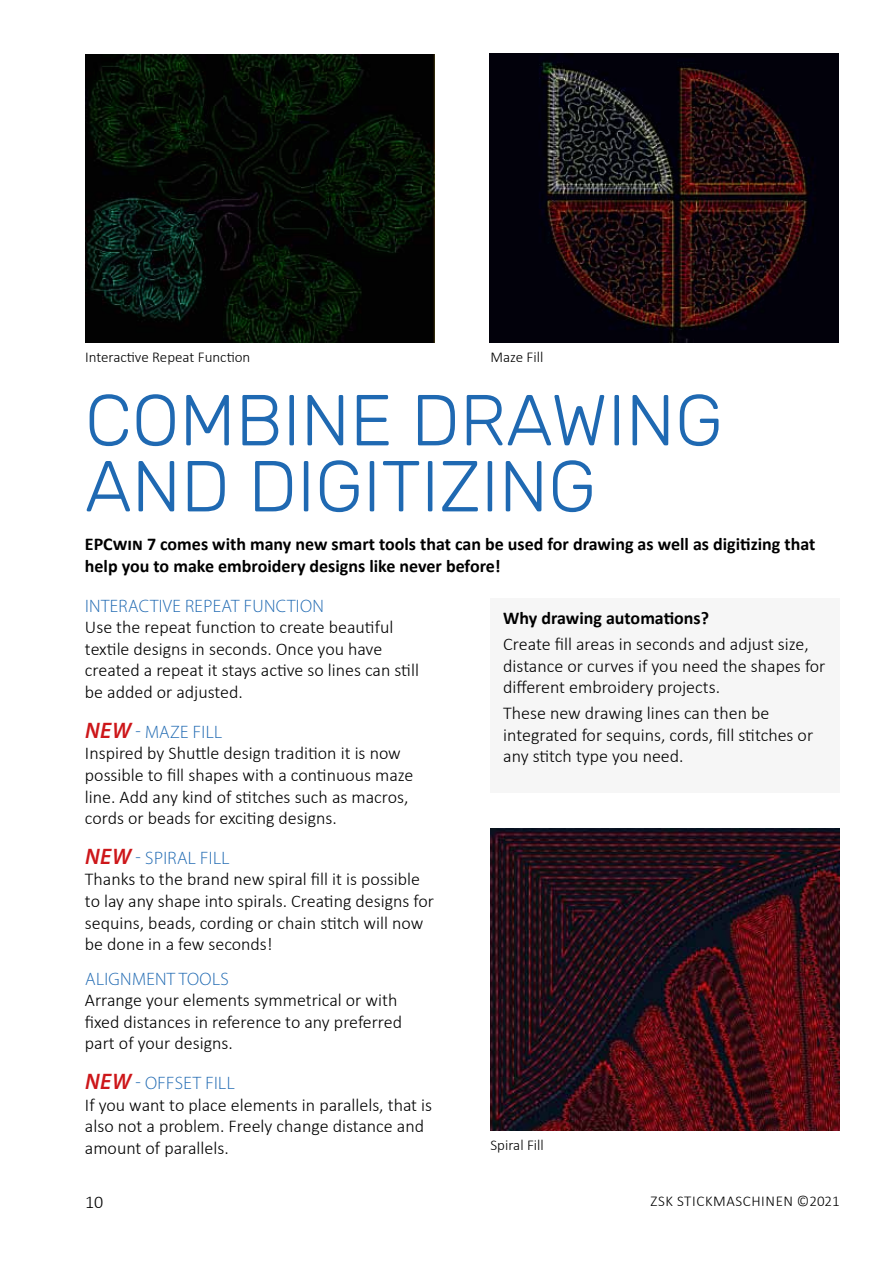
<style>
.page{position:relative;width:893px;height:1263px;background:#fff}
.page>*{position:absolute;margin:0;border:0;box-sizing:border-box;transform-origin:0 0}
.t1{font:300 72px/66px "Rubik";color:#1f69b2}
.t2{font:300 18px/21.6px "Calibri";color:#000}
.t3{font:700 18px/21.6px "Calibri";color:#000}
.t4{font:300 18px "Myriad Pro";letter-spacing:.02em;color:#1f69b2}
.t5{font:300 15px "Calibri";color:#000}
.t6{font:300 15px "Calibri";letter-spacing:.04em;color:#000}
.s1{font-weight:600;font-style:italic;font-size:22.5px;color:#cd171a}
</style>
<div class="page">
<img style="left:490px;top:828px;width:350px;height:302px">
<img style="left:85px;top:54px;width:349px;height:288px">
<img style="left:490px;top:53px;width:349px;height:289px">
<div style="left:490px;top:598px;width:350px;height:194px;background:#f6f6f6"></div>
<p class="t5" style="left:85px;top:347px;width:167px">Interactive Repeat Function</p>
<p class="t5" style="left:490px;top:347px;width:54px">Maze Fill</p>
<h1 class="t1" style="left:85px;top:389px;width:639px">COMBINE DRAWING<br>AND DIGITIZING</h1>
<p class="t3" style="left:85px;top:533px;width:732px">EPCwin 7 comes with many new smart tools that can be used for drawing as well as digitizing that help you to make embroidery designs like never before!</p>
<p class="t3" style="left:503px;top:607px;width:207px">Why drawing automations?</p>
<p class="t2" style="left:503px;top:633px;width:324px">Create fill areas in seconds and adjust size, distance or curves if you need the shapes for different embroidery projects.</p>
<p class="t2" style="left:503px;top:702px;width:311px">These new drawing lines can then be integrated for sequins, cords, fill stitches or any stitch type you need.</p>
<p class="t4" style="left:85px;top:596px;width:240px">I NTERACTIVE REPEAT FUNCTION</p>
<p class="t2" style="left:85px;top:616px;width:336px">Use the repeat function to create beautiful textile designs in seconds. Once you have created a repeat it stays active so lines can still be added or adjusted.</p>
<p class="t4" style="left:85px;top:722px;width:139px"><span class="s1">NEW</span> - MAZE FILL</p>
<p class="t2" style="left:85px;top:742px;width:330px">Inspired by Shuttle design tradition it is now possible to fill shapes with a continuous maze line. Add any kind of stitches such as macros, cords or beads for exciting designs.</p>
<p class="t4" style="left:85px;top:848px;width:146px"><span class="s1">NEW</span> - SPIRAL FILL</p>
<p class="t2" style="left:85px;top:868px;width:351px">Thanks to the brand new spiral fill it is possible to lay any shape into spirals. Creating designs for sequins, beads, cording or chain stitch will now be done in a few seconds!</p>
<p class="t4" style="left:85px;top:969px;width:145px">ALIGNMENT TOOLS</p>
<p class="t2" style="left:85px;top:989px;width:319px">Arrange your elements symmetrical or with fixed distances in reference to any preferred part of your designs.</p>
<p class="t4" style="left:85px;top:1073px;width:151px"><span class="s1">NEW</span> - OFFSET FILL</p>
<p class="t2" style="left:85px;top:1094px;width:349px">If you want to place elements in parallels, that is also not a problem. Freely change distance and amount of parallels.</p>
<p class="t5" style="left:490px;top:1135px;width:55px">Spiral Fill</p>
<p class="t2" style="left:85px;top:1191px;width:20px">10</p>
<p class="t6" style="left:650px;top:1192px;width:191px">ZSK Stickmaschinen ©2021</p>
</div>
